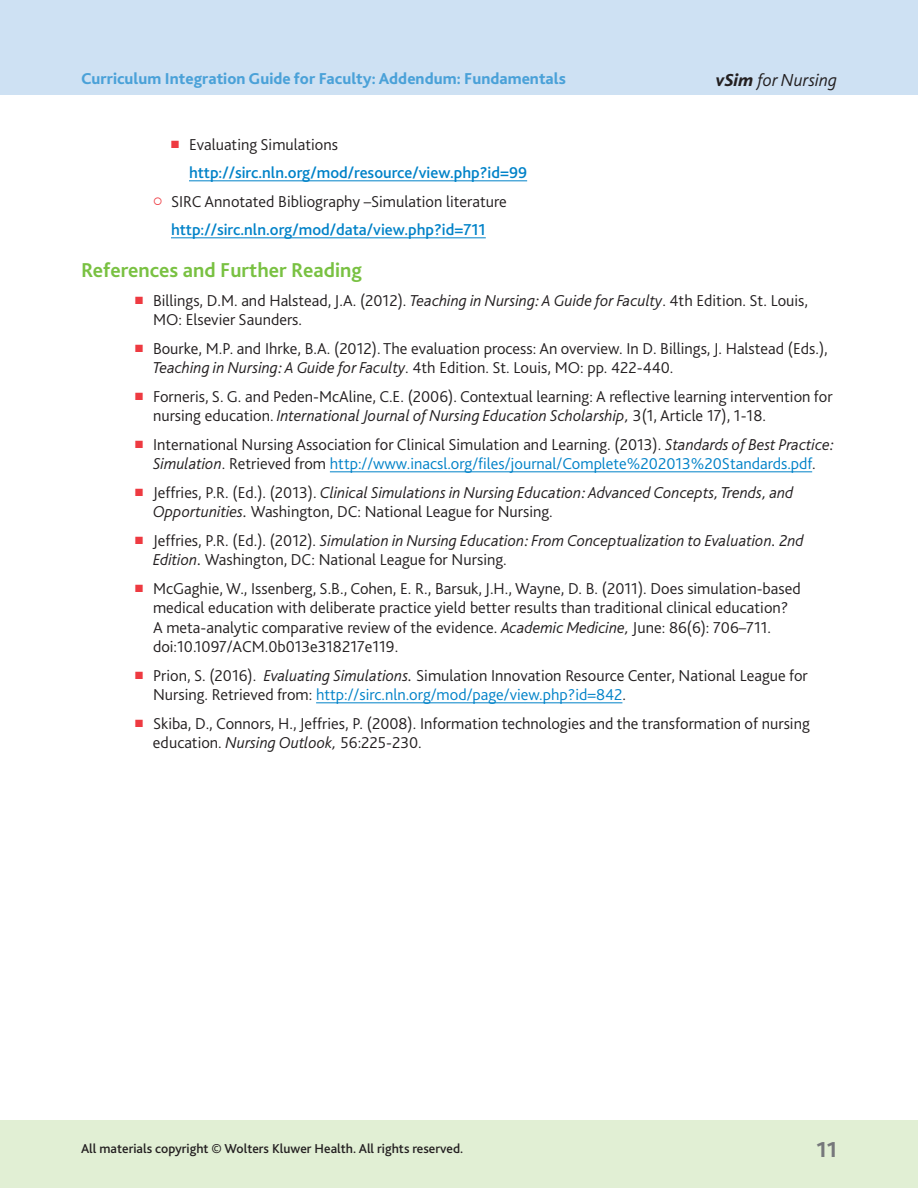
<style>
.page{position:relative;width:918px;height:1188px;background:#fff}
.page>*{position:absolute;margin:0;border:0;box-sizing:border-box;transform-origin:0 0}
.t1{font:800 22.5px "Bliss 2";color:#76787b}
.t2{font:700 21px "Bliss 2";color:#79c142}
.t3{font:italic 300 18.3px "Bliss";color:#231f20}
.t4{font:300 16.5px/19.5px "Bliss 2";color:#231f20}
.t5{font:italic 300 16.5px "Bliss";color:#231f20}
.t6{font:500 16.5px/28.5px "Bliss 2";color:#0082c8}
.t7{font:800 16.5px "Bliss 2";color:#4aa1d8}
.t8{font:500 13.5px "Bliss 2";color:#231f20}
.s1{font-weight:800}
.s2{color:#ee3a41}
.s3{font-weight:300;color:#231f20}
.s4{font-weight:500;color:#0082c8}
.s5{font-family:"Bliss";font-style:italic}
.s6{font-family:"Bliss 2";font-style:normal}
.s7{color:#0082c8}
</style>
<div class="page">
<div style="left:0;top:0;width:918px;height:94px;background:#cee1f3"></div>
<div style="left:0;top:1120px;width:918px;height:68px;background:#e1efd4"></div>
<hr style="left:189px;top:180px;width:338px;height:1px;background:#0082c8">
<hr style="left:171px;top:237px;width:315px;height:1px;background:#0082c8">
<hr style="left:330px;top:472px;width:482px;height:1px;background:#0082c8">
<hr style="left:316px;top:703px;width:306px;height:1px;background:#0082c8">
<p class="t7" style="left:81px;top:68px;width:487px">Curriculum Integration Guide for Faculty: Addendum: Fundamentals</p>
<p class="t3" style="left:716px;top:70px;width:122px"><span class="s1">vSim</span> for Nursing</p>
<p class="t6" style="left:189px;top:130px;width:340px;text-indent:-18px"><span class="s2">■</span> <span class="s3">Evaluating Simulations </span>http://sirc.nln.org/mod/resource/view.php?id=99</p>
<p class="t4" style="left:153px;top:187px;width:355px;line-height:28.5px;text-align:center"><span class="s2">○</span> SIRC Annotated Bibliography –Simulation literature <span class="s4">http://sirc.nln.org/mod/data/view.php?id=711</span></p>
<p class="t2" style="left:81px;top:257px;width:282px">References and Further Reading</p>
<p class="t4" style="left:153px;top:290px;width:657px;text-indent:-18px"><span class="s2">■</span> Billings, D.M. and Halstead, J.A. (2012). <span class="s5">Teaching in Nursing: A Guide for Faculty</span>. 4th Edition. St. Louis,<br>MO: Elsevier Saunders.</p>
<p class="t4" style="left:153px;top:338px;width:676px;text-indent:-18px"><span class="s2">■</span> Bourke, M.P. and Ihrke, B.A. (2012). The evaluation process: An overview. In D. Billings, J. Halstead (Eds.),<br><span class="s5">Teaching in Nursing: A Guide for Faculty</span>. 4th Edition. St. Louis, MO: pp. 422-440.</p>
<p class="t4" style="left:135px;top:386px;width:699px"><span class="s2">■</span> Forneris, S. G. and Peden-McAline, C.E. (2006). Contextual learning: A reflective learning intervention for</p>
<p class="t5" style="left:153px;top:407px;width:612px"><span class="s6">nursing education.</span> International Journal of Nursing Education Scholarship, <span class="s6">3(1, Article 17), 1-18.</span></p>
<p class="t4" style="left:135px;top:434px;width:701px;text-align:center"><span class="s2">■</span> International Nursing Association for Clinical Simulation and Learning. (2013). <span class="s5">Standards of Best Practice:<br>Simulation</span>. Retrieved from <span class="s7">http://www.inacsl.org/files/journal/Complete%202013%20Standards.pdf</span>.</p>
<p class="t5" style="left:135px;top:484px;width:660px"><span class="s2">■</span> <span class="s6">Jeffries, P.R. (Ed.). (2013).</span> Clinical Simulations in Nursing Education: Advanced Concepts, Trends, and</p>
<p class="t4" style="left:153px;top:502px;width:399px"><span class="s5">Opportunities.</span> Washington, DC: National League for Nursing.</p>
<p class="t5" style="left:135px;top:532px;width:670px"><span class="s2">■</span> <span class="s6">Jeffries, P.R. (Ed.). (2012).</span> Simulation in Nursing Education: From Conceptualization to Evaluation. 2nd</p>
<p class="t4" style="left:153px;top:550px;width:353px"><span class="s5">Edition.</span> Washington, DC: National League for Nursing.</p>
<p class="t4" style="left:153px;top:578px;width:649px;text-indent:-18px"><span class="s2">■</span> McGaghie, W., Issenberg, S.B., Cohen, E. R., Barsuk, J.H., Wayne, D. B. (2011). Does simulation-based medical education with deliberate practice yield better results than traditional clinical education?<br>A meta-analytic comparative review of the evidence. <span class="s5">Academic Medicine,</span> June: 86(6): 706–711. doi:10.1097/ACM.0b013e318217e119.</p>
<p class="t4" style="left:153px;top:665px;width:656px;text-indent:-18px"><span class="s2">■</span> Prion, S. (2016). <span class="s5">Evaluating Simulations.</span> Simulation Innovation Resource Center, National League for<br>Nursing. Retrieved from: <span class="s7">http://sirc.nln.org/mod/page/view.php?id=842</span>.</p>
<p class="t4" style="left:153px;top:713px;width:658px;text-indent:-18px"><span class="s2">■</span> Skiba, D., Connors, H., Jeffries, P. (2008). Information technologies and the transformation of nursing education. <span class="s5">Nursing Outlook,</span> 56:225-230.</p>
<p class="t8" style="left:81px;top:1140px;width:384px">All materials copyright © Wolters Kluwer Health. All rights reserved.</p>
<h1 class="t1" style="left:816px;top:1135px;width:22px">11</h1>
</div>
